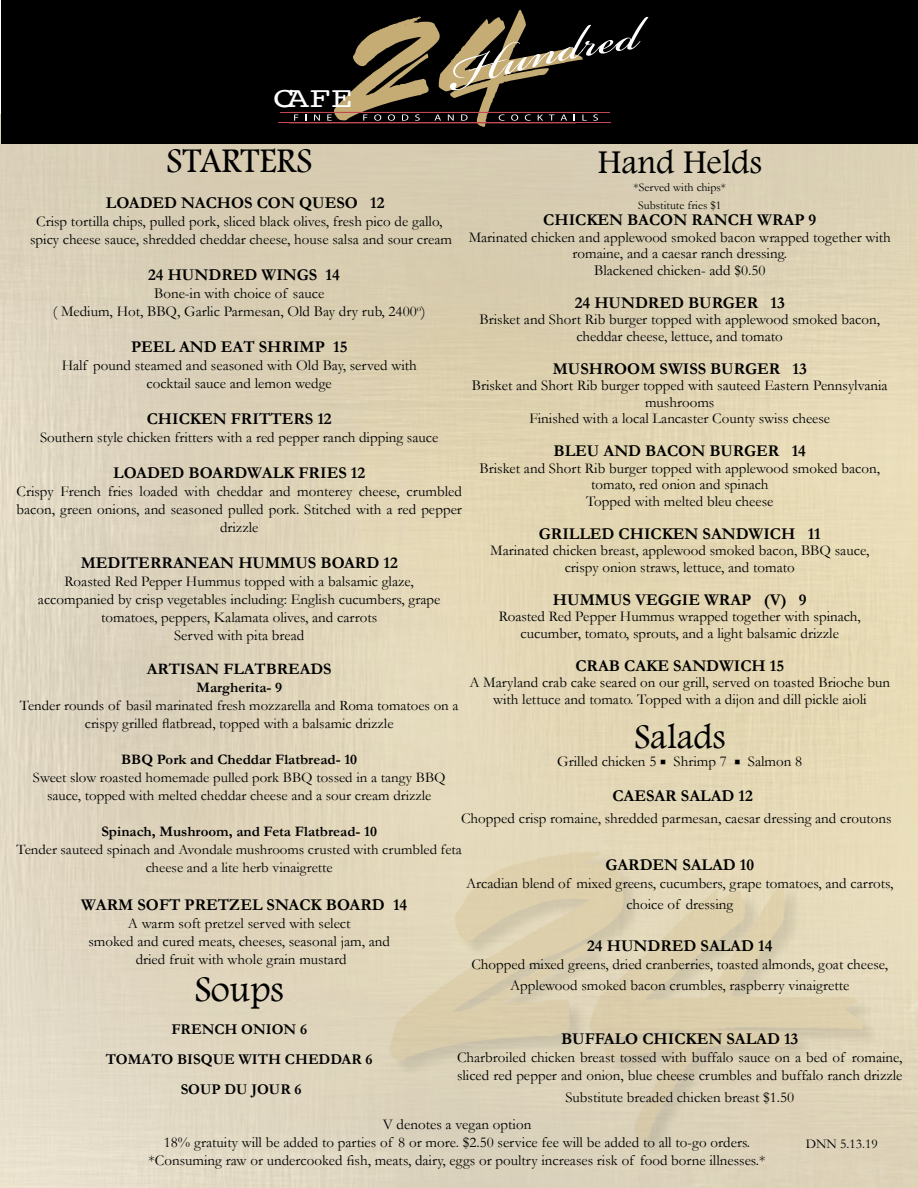
<style>
.page{position:relative;width:918px;height:1188px;background:#fff}
.page>*{position:absolute;margin:0;border:0;box-sizing:border-box;transform-origin:0 0}
.t1{font:37.5px "Footlight MT Light";color:#000}
.t2{font:36px "Footlight MT Light";color:#000}
.t3{font:34.5px "Footlight MT Light";color:#000}
.t4{font:28.95px "Courier";color:#fff;scale:1.27 1}
.t5{font:700 16.5px "Garamond";color:#000}
.t6{font:700 16.05px "Garamond";color:#000}
.t7{font:15px/18px "Garamond";color:#000;text-align:center}
.t8{font:700 15px/30px "Garamond";color:#000;text-align:center}
.t9{font:14.55px/18px "Garamond";color:#000;text-align:center}
.t10{font:700 14.55px "Garamond";color:#000}
.t11{font:13.5px "Garamond";color:#000}
.t12{font:12px/18px "Garamond";color:#000;text-align:center}
</style>
<div class="page">
<img style="left:0;top:114px;width:918px;height:1074px">
<div style="left:391px;top:852px;width:527px;height:307px;background:#000;opacity:.59"></div>
<svg style="left:383px;top:810px;width:252px;height:296px;background:#ded2b4"></svg>
<svg style="left:563px;top:844px;width:331px;height:344px;background:#ddd2b5"></svg>
<svg style="left:906px;top:996px;width:12px;height:22px"></svg>
<div style="left:1px;top:0;width:917px;height:143px;background:#000"></div>
<hr style="left:280px;top:112px;width:330px;height:1px;background:#c0484e">
<hr style="left:278px;top:123px;width:333px;height:1px;background:#c0484e">
<svg style="left:294px;top:115px;width:4px;height:6px"></svg>
<svg style="left:305px;top:115px;width:2px;height:6px"></svg>
<svg style="left:314px;top:115px;width:6px;height:6px"></svg>
<svg style="left:327px;top:10px;width:321px;height:117px"></svg>
<svg style="left:661px;top:760px;width:4px;height:4px"></svg>
<svg style="left:735px;top:760px;width:5px;height:4px"></svg>
<h3 class="t4" style="left:273px;top:75px;width:65px">CAFE</h3>
<h2 class="t2" style="left:166px;top:139px;width:147px">STARTERS</h2>
<p class="t5" style="left:106px;top:193px;width:280px">LOADED NACHOS CON QUESO 12</p>
<p class="t7" style="left:30px;top:212px;width:423px">Crisp tortilla chips, pulled pork, sliced black olives, fresh pico de gallo, spicy cheese sauce, shredded cheddar cheese, house salsa and sour cream</p>
<p class="t5" style="left:148px;top:265px;width:193px">24 HUNDRED WINGS 14</p>
<p class="t7" style="left:53px;top:284px;width:374px">Bone-in with choice of sauce<br>( Medium, Hot, BBQ, Garlic Parmesan, Old Bay dry rub, 2400<sup>o</sup>)</p>
<p class="t5" style="left:131px;top:337px;width:218px">PEEL AND EAT SHRIMP 15</p>
<p class="t7" style="left:62px;top:356px;width:357px">Half pound steamed and seasoned with Old Bay, served with cocktail sauce and lemon wedge</p>
<p class="t5" style="left:147px;top:409px;width:186px">CHICKEN FRITTERS 12</p>
<p class="t7" style="left:40px;top:428px;width:400px">Southern style chicken fritters with a red pepper ranch dipping sauce</p>
<p class="t5" style="left:113px;top:463px;width:253px">LOADED BOARDWALK FRIES 12</p>
<p class="t7" style="left:16px;top:482px;width:447px">Crispy French fries loaded with cheddar and monterey cheese, crumbled bacon, green onions, and seasoned pulled pork. Stitched with a red pepper drizzle</p>
<p class="t5" style="left:81px;top:553px;width:319px">MEDITERRANEAN HUMMUS BOARD 12</p>
<p class="t7" style="left:38px;top:572px;width:404px">Roasted Red Pepper Hummus topped with a balsamic glaze, accompanied by crisp vegetables including: English cucumbers, grape tomatoes, peppers, Kalamata olives, and carrots<br>Served with pita bread</p>
<p class="t6" style="left:147px;top:660px;width:186px">ARTISAN FLATBREADS</p>
<p class="t10" style="left:196px;top:679px;width:87px">Margherita- 9</p>
<p class="t9" style="left:20px;top:697px;width:440px">Tender rounds of basil marinated fresh mozzarella and Roma tomatoes on a crispy grilled flatbread, topped with a balsamic drizzle</p>
<p class="t10" style="left:121px;top:751px;width:238px">BBQ Pork and Cheddar Flatbread- 10</p>
<p class="t9" style="left:33px;top:769px;width:414px">Sweet slow roasted homemade pulled pork BBQ tossed in a tangy BBQ sauce, topped with melted cheddar cheese and a sour cream drizzle</p>
<p class="t10" style="left:101px;top:823px;width:277px">Spinach, Mushroom, and Feta Flatbread- 10</p>
<p class="t9" style="left:16px;top:841px;width:447px">Tender sauteed spinach and Avondale mushrooms crusted with crumbled feta cheese and a lite herb vinaigrette</p>
<p class="t5" style="left:81px;top:895px;width:327px">WARM SOFT PRETZEL SNACK BOARD 14</p>
<p class="t7" style="left:88px;top:914px;width:303px">A warm soft pretzel served with select<br>smoked and cured meats, cheeses, seasonal jam, and dried fruit with whole grain mustard</p>
<h3 class="t3" style="left:598px;top:141px;width:166px">Hand Helds</h3>
<p class="t12" style="left:634px;top:178px;width:94px">*Served with chips*<br>Substitute fries $1</p>
<p class="t5" style="left:543px;top:210px;width:275px">CHICKEN BACON RANCH WRAP 9</p>
<p class="t7" style="left:469px;top:229px;width:424px;line-height:16.5px">Marinated chicken and applewood smoked bacon wrapped together with romaine, and a caesar ranch dressing.<br>Blackened chicken- add $0.50</p>
<p class="t5" style="left:575px;top:293px;width:212px">24 HUNDRED BURGER 13</p>
<p class="t7" style="left:480px;top:311px;width:402px;line-height:16.5px">Brisket and Short Rib burger topped with applewood smoked bacon, cheddar cheese, lettuce, and tomato</p>
<p class="t5" style="left:553px;top:359px;width:256px">MUSHROOM SWISS BURGER 13</p>
<p class="t7" style="left:472px;top:377px;width:417px;line-height:16.5px">Brisket and Short Rib burger topped with sauteed Eastern Pennsylvania mushrooms<br>Finished with a local Lancaster County swiss cheese</p>
<p class="t5" style="left:554px;top:441px;width:254px">BLEU AND BACON BURGER 14</p>
<p class="t7" style="left:480px;top:460px;width:402px;line-height:16.5px">Brisket and Short Rib burger topped with applewood smoked bacon, tomato, red onion and spinach<br>Topped with melted bleu cheese</p>
<p class="t5" style="left:539px;top:524px;width:283px">GRILLED CHICKEN SANDWICH 11</p>
<p class="t7" style="left:490px;top:542px;width:381px;line-height:16.5px">Marinated chicken breast, applewood smoked bacon, BBQ sauce, crispy onion straws, lettuce, and tomato</p>
<p class="t5" style="left:553px;top:590px;width:255px">HUMMUS VEGGIE WRAP (V) 9</p>
<p class="t7" style="left:499px;top:608px;width:364px;line-height:16.5px">Roasted Red Pepper Hummus wrapped together with spinach, cucumber, tomato, sprouts, and a light balsamic drizzle</p>
<p class="t5" style="left:575px;top:656px;width:210px">CRAB CAKE SANDWICH 15</p>
<p class="t7" style="left:469px;top:674px;width:422px;line-height:16.5px">A Maryland crab cake seared on our grill, served on toasted Brioche bun with lettuce and tomato. Topped with a dijon and dill pickle aioli</p>
<h2 class="t2" style="left:634px;top:716px;width:93px">Salads</h2>
<p class="t7" style="left:557px;top:753px;width:171px">Grilled chicken 5 Shrimp 7</p>
<p class="t7" style="left:748px;top:753px;width:56px">Salmon 8</p>
<p class="t5" style="left:612px;top:786px;width:142px">CAESAR SALAD 12</p>
<p class="t7" style="left:461px;top:809px;width:432px">Chopped crisp romaine, shredded parmesan, caesar dressing and croutons</p>
<p class="t5" style="left:605px;top:855px;width:150px">GARDEN SALAD 10</p>
<p class="t7" style="left:466px;top:872px;width:429px;line-height:21.6px">Arcadian blend of mixed greens, cucumbers, grape tomatoes, and carrots, choice of dressing</p>
<p class="t5" style="left:587px;top:936px;width:187px">24 HUNDRED SALAD 14</p>
<p class="t7" style="left:471px;top:953px;width:418px;line-height:21.6px">Chopped mixed greens, dried cranberries, toasted almonds, goat cheese,<br>Applewood smoked bacon crumbles, raspberry vinaigrette</p>
<p class="t5" style="left:561px;top:1029px;width:239px">BUFFALO CHICKEN SALAD 13</p>
<p class="t7" style="left:457px;top:1048px;width:447px;text-align:left">Charbroiled chicken breast tossed with buffalo sauce on a bed of romaine, sliced red pepper and onion, blue cheese crumbles and buffalo ranch drizzle</p>
<p class="t7" style="left:565px;top:1088px;width:230px">Substitute breaded chicken breast $1.50</p>
<h1 class="t1" style="left:195px;top:967px;width:91px">Soups</h1>
<p class="t8" style="left:106px;top:1014px;width:268px">FRENCH ONION 6<br>TOMATO BISQUE WITH CHEDDAR 6<br>SOUP DU JOUR 6</p>
<p class="t7" style="left:149px;top:1115px;width:618px">V denotes a vegan option<br>18% gratuity will be added to parties of 8 or more. $2.50 service fee will be added to all to-go orders. *Consuming raw or undercooked fish, meats, dairy, eggs or poultry increases risk of food borne illnesses.*</p>
<p class="t11" style="left:806px;top:1135px;width:74px">DNN 5.13.19</p>
</div>
